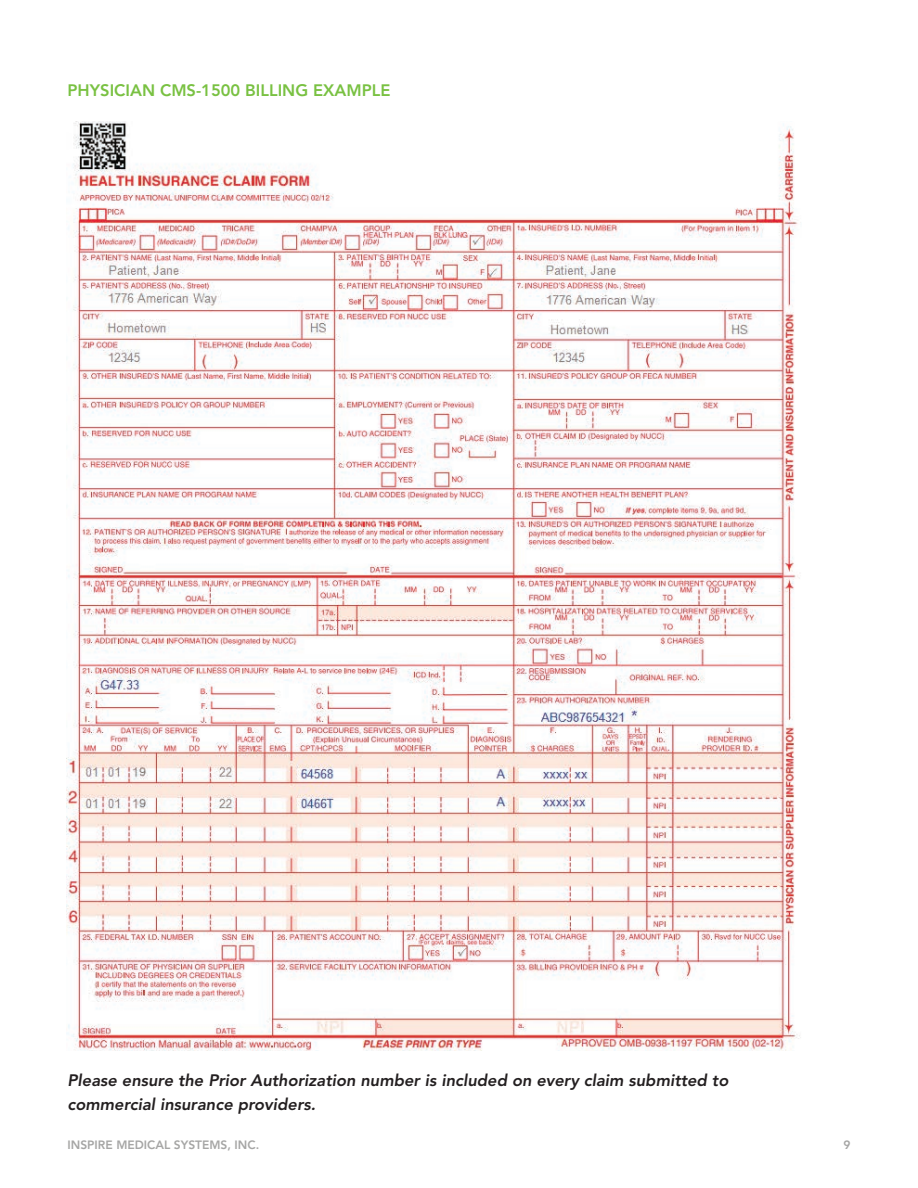
<style>
.page{position:relative;width:918px;height:1188px;background:#fff}
.page>*{position:absolute;margin:0;border:0;box-sizing:border-box;transform-origin:0 0}
.BODY{font:italic 800 16.5px/24px "Avenir LT Std";color:#231f20}
.SUBHEAD{font:800 16.5px "Avenir LT Std";color:#79c142}
.t1{font:800 12px "Avenir LT Std";color:#a6a6a5}
</style>
<div class="page">
<img style="left:66px;top:121px;width:735px;height:930px">
<p class="SUBHEAD" style="left:68px;top:80px;width:324px">PHYSICIAN CMS-1500 BILLING EXAMPLE</p>
<p class="BODY" style="left:68px;top:1069px;width:662px">Please ensure the Prior Authorization number is included on every claim submitted to commercial insurance providers.</p>
<p class="t1" style="left:68px;top:1138px;width:193px">INSPIRE MEDICAL SYSTEMS, INC.</p>
<p class="t1" style="left:843px;top:1138px;width:9px">9</p>
</div>
